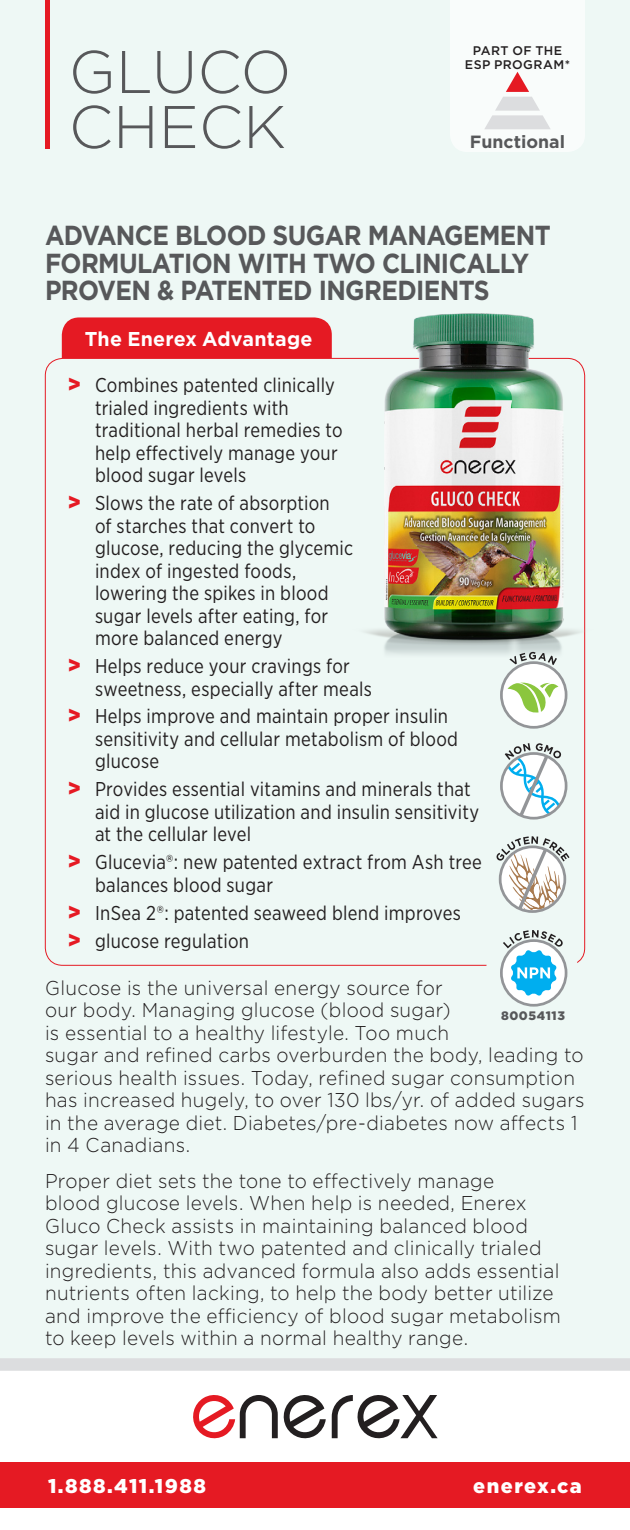
<style>
.page{position:relative;width:630px;height:1530px;background:#fff}
.page>*{position:absolute;margin:0;border:0;box-sizing:border-box;transform-origin:0 0}
.t1{font:300 60px/55px "Gotham";color:#57585a}
.t2{font:700 27.5px/27.5px "Gotham";letter-spacing:-.025em;color:#57585a;scale:.9 1}
.t3{font:300 20px/22.5px "Gotham";letter-spacing:.015em;color:#231f20;scale:.95 1}
.t4{font:20px/22.5px "Gotham Narrow";letter-spacing:.015em;color:#231f20;scale:.95 1}
.t5{font:900 20px "Gotham";letter-spacing:.075em;color:#fff}
.t6{font:700 20px "Gotham";letter-spacing:.01em;color:#fff}
.t7{font:700 17.75px "Gotham";color:#57585a}
.t8{font:500 12.5px/14.2px "Gotham";letter-spacing:.03em;color:#231f20;text-align:center}
.t9{font:900 12.25px "Gotham";letter-spacing:.05em;color:#57585a}
.s1{font-family:"Gotham";font-weight:900;font-size:22.5px;color:#e51a23}
</style>
<div class="page">
<div style="left:0;top:1462px;width:630px;height:46px;background:#e51a23"></div>
<div style="left:0;top:0;width:630px;height:1365px;background:#eef8f5"></div>
<div style="left:0;top:1358px;width:630px;height:13px;background:#dcdddf"></div>
<svg style="left:332px;top:1395px;width:106px;height:44px"></svg>
<svg style="left:193px;top:1395px;width:133px;height:44px"></svg>
<hr style="left:45px;top:0;width:4px;height:149px;background:#e51a23">
<img style="left:337px;top:313px;width:249px;height:349px">
<svg style="left:450px;top:0;width:135px;height:152px"></svg>
<svg style="left:500px;top:930px;width:67px;height:77px"></svg>
<svg style="left:496px;top:836px;width:74px;height:77px"></svg>
<svg style="left:500px;top:652px;width:67px;height:77px"></svg>
<svg style="left:500px;top:743px;width:67px;height:77px"></svg>
<div style="left:62px;top:317px;width:270px;height:41px;background:#e51a23"></div>
<h1 class="t1" style="left:69px;top:43px;width:224px">GLUCO<br>CHECK</h1>
<p class="t8" style="left:465px;top:43px;width:107px">PART OF THE<br>ESP PROGRAM*</p>
<p class="t7" style="left:470px;top:130px;width:97px">Functional</p>
<h2 class="t2" style="left:45px;top:222px;width:564px">ADVANCE BLOOD SUGAR MANAGEMENT<br>FORMULATION WITH TWO CLINICALLY<br>PROVEN &amp; PATENTED INGREDIENTS</h2>
<p class="t6" style="left:85px;top:325px;width:229px">The Enerex Advantage</p>
<p class="t4" style="left:95px;top:374px;width:262px;text-indent:-28px"><span class="s1">&gt;</span> Combines patented clinically trialed ingredients with traditional herbal remedies to help effectively manage your blood sugar levels</p>
<p class="t4" style="left:95px;top:491px;width:273px;text-indent:-28px"><span class="s1">&gt;</span> Slows the rate of absorption<br>of starches that convert to glucose, reducing the glycemic index of ingested foods, lowering the spikes in blood sugar levels after eating, for more balanced energy</p>
<p class="t4" style="left:95px;top:654px;width:293px;text-indent:-28px"><span class="s1">&gt;</span> Helps reduce your cravings for sweetness, especially after meals</p>
<p class="t4" style="left:95px;top:705px;width:384px;text-indent:-28px"><span class="s1">&gt;</span> Helps improve and maintain proper insulin sensitivity and cellular metabolism of blood glucose</p>
<p class="t4" style="left:95px;top:778px;width:406px;text-indent:-28px"><span class="s1">&gt;</span> Provides essential vitamins and minerals that aid in glucose utilization and insulin sensitivity at the cellular level</p>
<p class="t4" style="left:95px;top:851px;width:409px;text-indent:-28px"><span class="s1">&gt;</span> Glucevia®: new patented extract from Ash tree balances blood sugar</p>
<p class="t4" style="left:68px;top:898px;width:416px;line-height:28px"><span class="s1">&gt;</span> InSea 2®: patented seaweed blend improves <span class="s1">&gt;</span> glucose regulation</p>
<p class="t3" style="left:45px;top:976px;width:570px">Glucose is the universal energy source for<br>our body. Managing glucose (blood sugar)<br>is essential to a healthy lifestyle. Too much<br>sugar and refined carbs overburden the body, leading to serious health issues. Today, refined sugar consumption has increased hugely, to over 130 lbs/yr. of added sugars in the average diet. Diabetes/pre-diabetes now affects 1 in 4 Canadians.</p>
<p class="t3" style="left:45px;top:1169px;width:545px">Proper diet sets the tone to effectively manage<br>blood glucose levels. When help is needed, Enerex Gluco Check assists in maintaining balanced blood sugar levels. With two patented and clinically trialed ingredients, this advanced formula also adds essential nutrients often lacking, to help the body better utilize and improve the efficiency of blood sugar metabolism to keep levels within a normal healthy range.</p>
<p class="t9" style="left:501px;top:1007px;width:66px">80054113</p>
<p class="t5" style="left:48px;top:1472px;width:159px">1.888.411.1988</p>
<p class="t5" style="left:473px;top:1472px;width:110px">enerex.ca</p>
</div>
